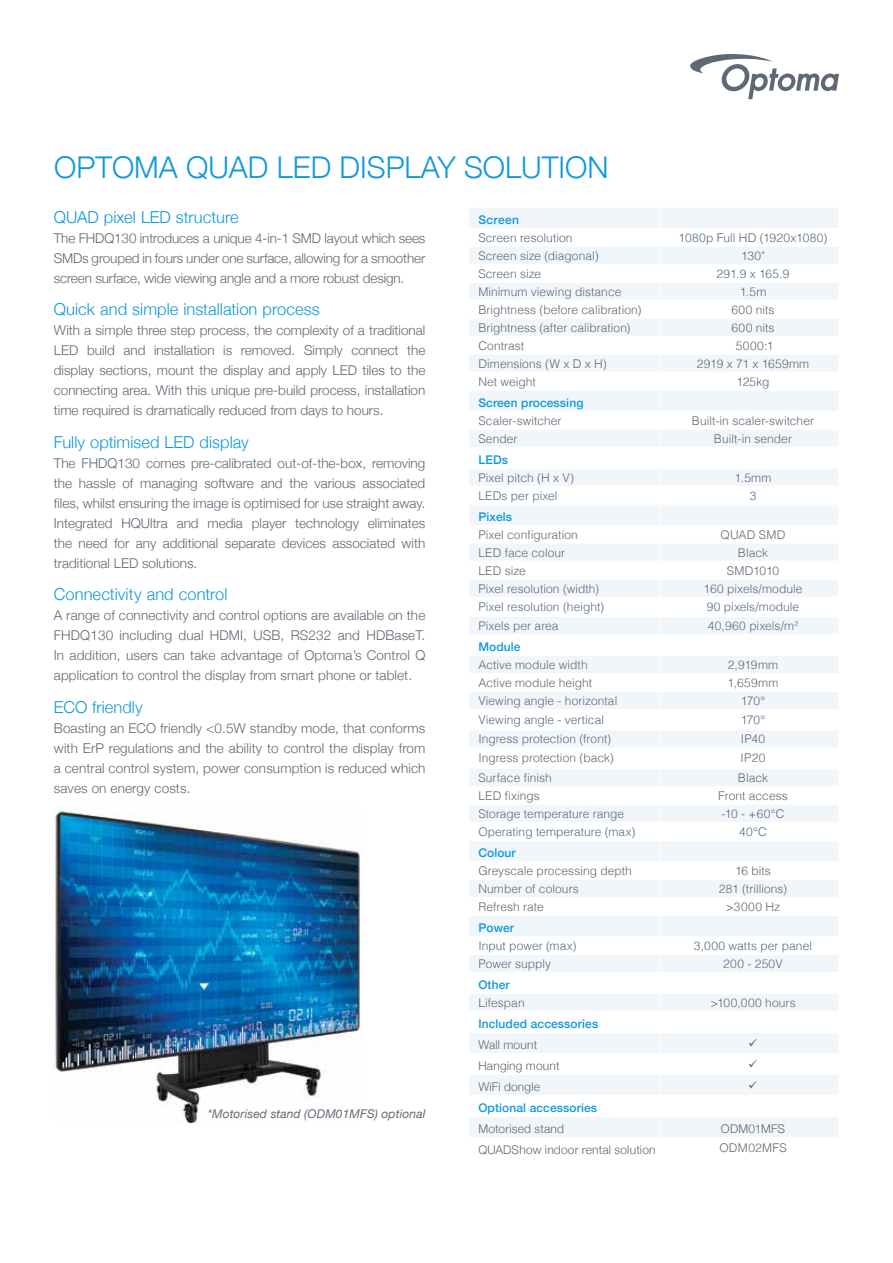
<style>
.page{position:relative;width:893px;height:1263px;background:#fff}
.page>*{position:absolute;margin:0;border:0;box-sizing:border-box;transform-origin:0 0}
.t1{font:300 30px "Helvetica Neue";color:#1099d6}
.t2{font:300 16.5px "Helvetica Neue";letter-spacing:.005em;color:#1099d6}
.t3{font:300 13.5px/20px "Helvetica Neue";color:#5f6873;text-align:justify}
.t4{font:300 12px "Helvetica";letter-spacing:.005em;color:#5f6873}
.t5{font:500 12px "Helvetica Neue";letter-spacing:.01em;color:#1099d6}
.t6{font:300 12px "Helvetica Neue";letter-spacing:.015em;color:#5f6873}
.t7{font:italic 12px "Helvetica Neue";letter-spacing:.01em;color:#5f6873}
.t8{font:300 12px "Helvetica";letter-spacing:-.015em;color:#5f6873}
</style>
<div class="page">
<img style="left:54px;top:807px;width:308px;height:316px">
<svg style="left:690px;top:54px;width:149px;height:45px"></svg>
<svg style="left:469px;top:208px;width:369px;height:929px"></svg>
<h1 class="t1" style="left:54px;top:143px;width:556px">OPTOMA QUAD LED DISPLAY SOLUTION</h1>
<p class="t5" style="left:478px;top:210px;width:42px">Screen</p>
<p class="t4" style="left:478px;top:227px;width:96px">Screen resolution</p>
<p class="t4" style="left:679px;top:227px;width:150px">1080p Full HD (1920x1080)</p>
<p class="t4" style="left:478px;top:245px;width:122px">Screen size (diagonal)</p>
<p class="t4" style="left:741px;top:245px;width:25px">130"</p>
<p class="t4" style="left:478px;top:263px;width:64px">Screen size</p>
<p class="t4" style="left:716px;top:263px;width:75px">291.9 x 165.9</p>
<p class="t4" style="left:478px;top:281px;width:145px">Minimum viewing distance</p>
<p class="t4" style="left:740px;top:281px;width:28px">1.5m</p>
<p class="t4" style="left:478px;top:299px;width:165px">Brightness (before calibration)</p>
<p class="t4" style="left:731px;top:299px;width:45px">600 nits</p>
<p class="t4" style="left:478px;top:317px;width:154px">Brightness (after calibration)</p>
<p class="t4" style="left:731px;top:317px;width:45px">600 nits</p>
<p class="t4" style="left:478px;top:335px;width:47px">Contrast</p>
<p class="t4" style="left:736px;top:335px;width:39px">5000:1</p>
<p class="t4" style="left:478px;top:353px;width:130px">Dimensions (W x D x H)</p>
<p class="t4" style="left:697px;top:353px;width:114px">2919 x 71 x 1659mm</p>
<p class="t4" style="left:478px;top:371px;width:59px">Net weight</p>
<p class="t4" style="left:736px;top:371px;width:35px">125kg</p>
<p class="t5" style="left:478px;top:393px;width:107px">Screen processing</p>
<p class="t4" style="left:478px;top:410px;width:85px">Scaler-switcher</p>
<p class="t4" style="left:692px;top:410px;width:124px">Built-in scaler-switcher</p>
<p class="t4" style="left:478px;top:428px;width:41px">Sender</p>
<p class="t4" style="left:714px;top:428px;width:80px">Built-in sender</p>
<p class="t5" style="left:478px;top:450px;width:31px">LEDs</p>
<p class="t4" style="left:478px;top:467px;width:97px">Pixel pitch (H x V)</p>
<p class="t4" style="left:735px;top:467px;width:38px">1.5mm</p>
<p class="t4" style="left:478px;top:485px;width:81px">LEDs per pixel</p>
<p class="t4" style="left:750px;top:485px;width:8px">3</p>
<p class="t5" style="left:478px;top:507px;width:35px">Pixels</p>
<p class="t4" style="left:478px;top:524px;width:101px">Pixel configuration</p>
<p class="t4" style="left:720px;top:524px;width:67px">QUAD SMD</p>
<p class="t4" style="left:478px;top:542px;width:88px">LED face colour</p>
<p class="t4" style="left:738px;top:542px;width:32px">Black</p>
<p class="t4" style="left:478px;top:560px;width:49px">LED size</p>
<p class="t8" style="left:727px;top:560px;width:54px">SMD1010</p>
<p class="t4" style="left:478px;top:578px;width:122px">Pixel resolution (width)</p>
<p class="t4" style="left:704px;top:578px;width:100px">160 pixels/module</p>
<p class="t4" style="left:478px;top:597px;width:127px">Pixel resolution (height)</p>
<p class="t4" style="left:707px;top:597px;width:94px">90 pixels/module</p>
<p class="t4" style="left:478px;top:615px;width:82px">Pixels per area</p>
<p class="t4" style="left:708px;top:615px;width:92px">40,960 pixels/m<sup>2</sup></p>
<p class="t5" style="left:478px;top:637px;width:44px">Module</p>
<p class="t4" style="left:478px;top:654px;width:111px">Active module width</p>
<p class="t4" style="left:728px;top:654px;width:52px">2,919mm</p>
<p class="t4" style="left:478px;top:672px;width:115px">Active module height</p>
<p class="t4" style="left:728px;top:672px;width:52px">1,659mm</p>
<p class="t4" style="left:478px;top:690px;width:140px">Viewing angle - horizontal</p>
<p class="t4" style="left:741px;top:690px;width:26px">170°</p>
<p class="t4" style="left:478px;top:709px;width:127px">Viewing angle - vertical</p>
<p class="t4" style="left:741px;top:709px;width:26px">170°</p>
<p class="t4" style="left:478px;top:729px;width:134px">Ingress protection (front)</p>
<p class="t4" style="left:741px;top:729px;width:26px">IP40</p>
<p class="t4" style="left:478px;top:748px;width:137px">Ingress protection (back)</p>
<p class="t4" style="left:741px;top:748px;width:26px">IP20</p>
<p class="t4" style="left:478px;top:767px;width:75px">Surface finish</p>
<p class="t4" style="left:738px;top:767px;width:32px">Black</p>
<p class="t4" style="left:478px;top:785px;width:63px">LED fixings</p>
<p class="t4" style="left:718px;top:785px;width:71px">Front access</p>
<p class="t4" style="left:478px;top:803px;width:147px">Storage temperature range</p>
<p class="t4" style="left:721px;top:803px;width:65px">-10 - +60°C</p>
<p class="t4" style="left:478px;top:821px;width:159px">Operating temperature (max)</p>
<p class="t4" style="left:739px;top:821px;width:29px">40°C</p>
<p class="t5" style="left:478px;top:843px;width:39px">Colour</p>
<p class="t4" style="left:478px;top:860px;width:155px">Greyscale processing depth</p>
<p class="t4" style="left:735px;top:860px;width:37px">16 bits</p>
<p class="t4" style="left:478px;top:878px;width:102px">Number of colours</p>
<p class="t4" style="left:719px;top:878px;width:70px">281 (trillions)</p>
<p class="t4" style="left:478px;top:896px;width:67px">Refresh rate</p>
<p class="t4" style="left:726px;top:896px;width:56px">&gt;3000 Hz</p>
<p class="t5" style="left:478px;top:918px;width:37px">Power</p>
<p class="t4" style="left:478px;top:935px;width:100px">Input power (max)</p>
<p class="t4" style="left:694px;top:935px;width:120px">3,000 watts per panel</p>
<p class="t4" style="left:478px;top:953px;width:74px">Power supply</p>
<p class="t4" style="left:723px;top:953px;width:61px">200 - 250V</p>
<p class="t5" style="left:478px;top:975px;width:33px">Other</p>
<p class="t4" style="left:478px;top:992px;width:48px">Lifespan</p>
<p class="t4" style="left:710px;top:992px;width:87px">&gt;100,000 hours</p>
<p class="t5" style="left:478px;top:1014px;width:121px">Included accessories</p>
<p class="t6" style="left:478px;top:1035px;width:60px">Wall mount</p>
<p class="t6" style="left:478px;top:1056px;width:83px">Hanging mount</p>
<p class="t6" style="left:478px;top:1077px;width:63px">WiFi dongle</p>
<p class="t5" style="left:478px;top:1098px;width:120px">Optional accessories</p>
<p class="t6" style="left:478px;top:1119px;width:87px">Motorised stand</p>
<p class="t6" style="left:721px;top:1119px;width:66px">ODM01MFS</p>
<p class="t6" style="left:478px;top:1140px;width:179px">QUADShow indoor rental solution</p>
<p class="t4" style="left:719px;top:1138px;width:69px">ODM02MFS</p>
<p class="t2" style="left:54px;top:204px;width:186px">QUAD pixel LED structure</p>
<p class="t3" style="left:54px;top:227px;width:373px">The FHDQ130 introduces a unique 4-in-1 SMD layout which sees SMDs grouped in fours under one surface, allowing for a smoother screen surface, wide viewing angle and a more robust design.</p>
<p class="t2" style="left:54px;top:296px;width:267px">Quick and simple installation process</p>
<p class="t3" style="left:54px;top:320px;width:373px">With a simple three step process, the complexity of a traditional LED build and installation is removed. Simply connect the display sections, mount the display and apply LED tiles to the connecting area. With this unique pre-build process, installation time required is dramatically reduced from days to hours.</p>
<p class="t2" style="left:54px;top:429px;width:196px">Fully optimised LED display</p>
<p class="t3" style="left:54px;top:452px;width:373px">The FHDQ130 comes pre-calibrated out-of-the-box, removing the hassle of managing software and the various associated files, whilst ensuring the image is optimised for use straight away.<br>Integrated HQUltra and media player technology eliminates the need for any additional separate devices associated with traditional LED solutions.</p>
<p class="t2" style="left:54px;top:581px;width:175px">Connectivity and control</p>
<p class="t3" style="left:54px;top:604px;width:373px">A range of connectivity and control options are available on the FHDQ130 including dual HDMI, USB, RS232 and HDBaseT.<br>In addition, users can take advantage of Optoma’s Control Q application to control the display from smart phone or tablet.</p>
<p class="t2" style="left:54px;top:694px;width:90px">ECO friendly</p>
<p class="t3" style="left:54px;top:717px;width:373px">Boasting an ECO friendly &lt;0.5W standby mode, that conforms with ErP regulations and the ability to control the display from a central control system, power consumption is reduced which saves on energy costs.</p>
<p class="t7" style="left:208px;top:1105px;width:219px">*Motorised stand (ODM01MFS) optional</p>
</div>
